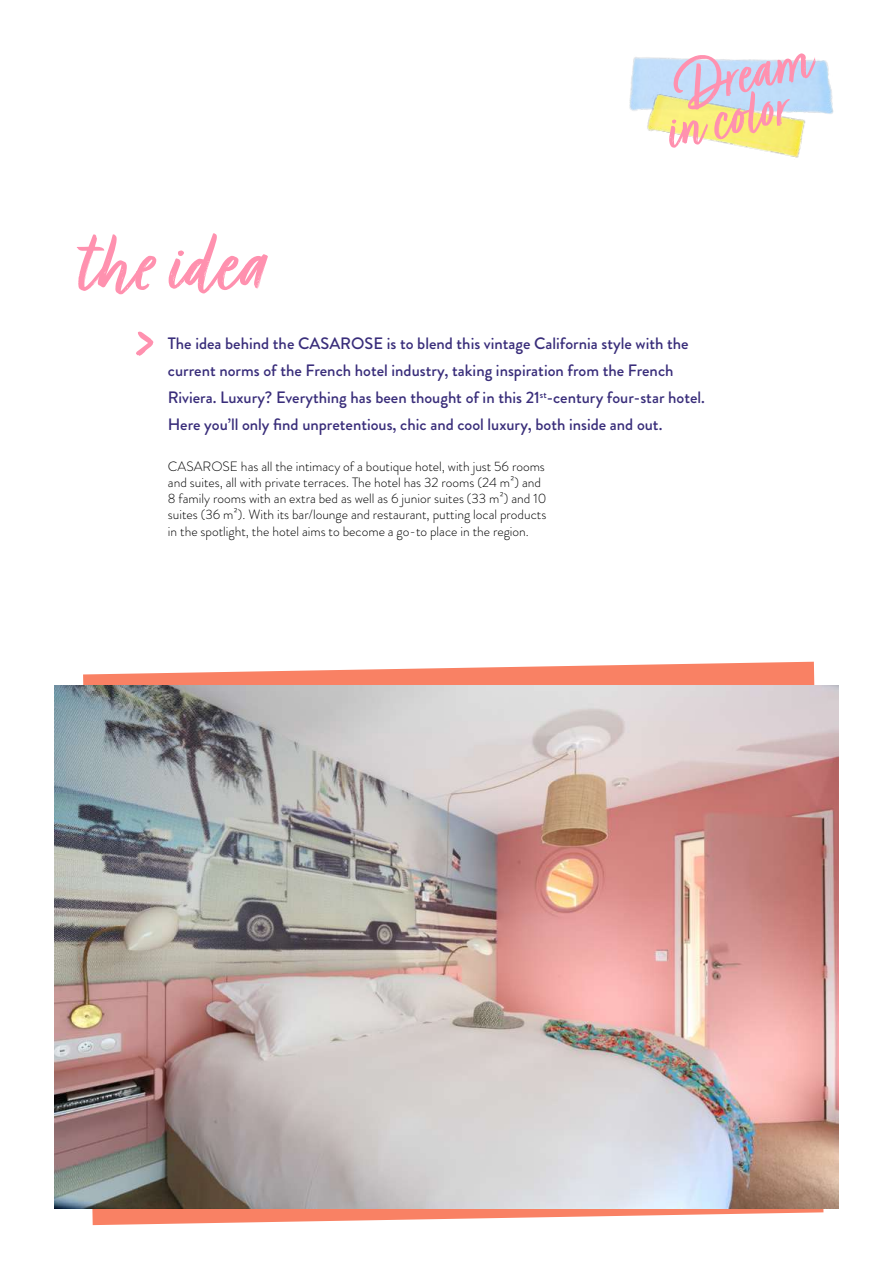
<style>
.page{position:relative;width:893px;height:1263px;background:#fff}
.page>*{position:absolute;margin:0;border:0;box-sizing:border-box;transform-origin:0 0}
.t1{font:97.2px/76.3px "Turbinado Pro";color:#ff91af;text-align:center}
.t2{font:500 16.5px/27px "Brandon Grotesque";color:#392d7a}
.t3{font:300 13.5px/16.2px "Brandon Grotesque";color:#000}
</style>
<div class="page">
<img style="left:629px;top:57px;width:205px;height:57px">
<img style="left:638px;top:84px;width:163px;height:74px">
<svg style="left:668px;top:53px;width:148px;height:95px;background:#e5d3c6"></svg>
<svg style="left:83px;top:662px;width:740px;height:563px;fill:#f98164"></svg>
<img style="left:54px;top:685px;width:785px;height:524px">
<h1 class="t1" style="left:75px;top:235px;width:191px;rotate:-1deg">the idea ›</h1>
<p class="t2" style="left:168px;top:330px;width:539px">The idea behind the CASAROSE is to blend this vintage California style with the current norms of the French hotel industry, taking inspiration from the French Riviera. Luxury? Everything has been thought of in this 21<sup>st</sup>-century four-star hotel.<br>Here you’ll only find unpretentious, chic and cool luxury, both inside and out.</p>
<p class="t3" style="left:168px;top:458px;width:380px">CASAROSE has all the intimacy of a boutique hotel, with just 56 rooms and suites, all with private terraces. The hotel has 32 rooms (24 m²) and 8 family rooms with an extra bed as well as 6 junior suites (33 m²) and 10 suites (36 m²). With its bar/lounge and restaurant, putting local products in the spotlight, the hotel aims to become a go-to place in the region.</p>
</div>
